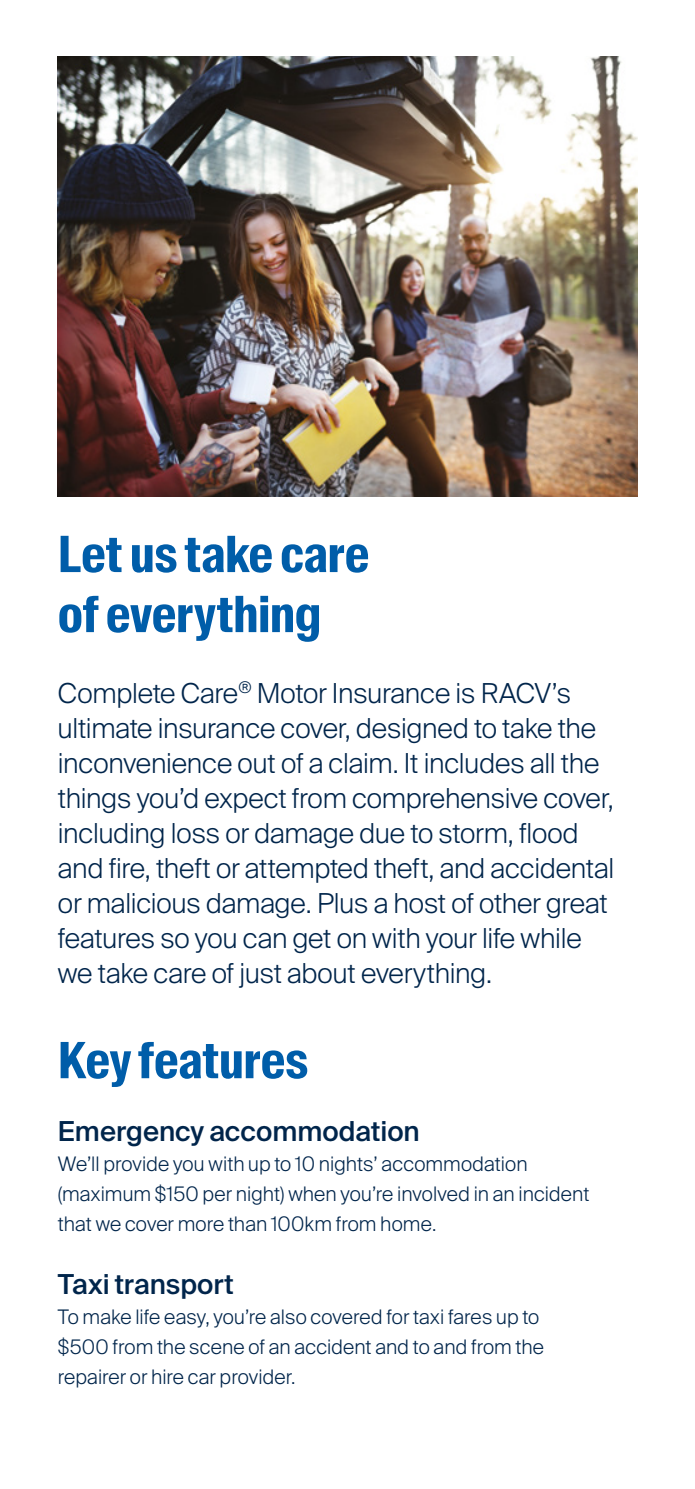
<style>
.page{position:relative;width:695px;height:1489px;background:#fff}
.page>*{position:absolute;margin:0;border:0;box-sizing:border-box;transform-origin:0 0}
.t1{font:700 50px/60px "Suisse Intl Cond";color:#005da9}
.t2{font:300 27.5px/35px "Suisse Intl";letter-spacing:-.005em;color:#00254b}
.t3{font:500 27.5px "Suisse Intl";color:#00254b}
.t4{font:300 20px/30px "Suisse Intl";letter-spacing:.005em;color:#00254b}
</style>
<div class="page">
<img style="left:58px;top:57px;width:579px;height:439px">
<h1 class="t1" style="left:58px;top:525px;width:313px">Let us take care of everything</h1>
<p class="t2" style="left:58px;top:675px;width:558px">Complete Care<sup>®</sup> Motor Insurance is RACV’s ultimate insurance cover, designed to take the inconvenience out of a claim. It includes all the things you’d expect from comprehensive cover, including loss or damage due to storm, flood and fire, theft or attempted theft, and accidental or malicious damage. Plus a host of other great features so you can get on with your life while we take care of just about everything.</p>
<h1 class="t1" style="left:58px;top:1030px;width:252px">Key features</h1>
<p class="t3" style="left:58px;top:1115px;width:363px">Emergency accommodation</p>
<p class="t4" style="left:58px;top:1149px;width:533px">We’ll provide you with up to 10 nights’ accommodation (maximum $150 per night) when you’re involved in an incident that we cover more than 100km from home.</p>
<p class="t3" style="left:58px;top:1268px;width:177px">Taxi transport</p>
<p class="t4" style="left:58px;top:1302px;width:487px">To make life easy, you’re also covered for taxi fares up to $500 from the scene of an accident and to and from the repairer or hire car provider.</p>
</div>
